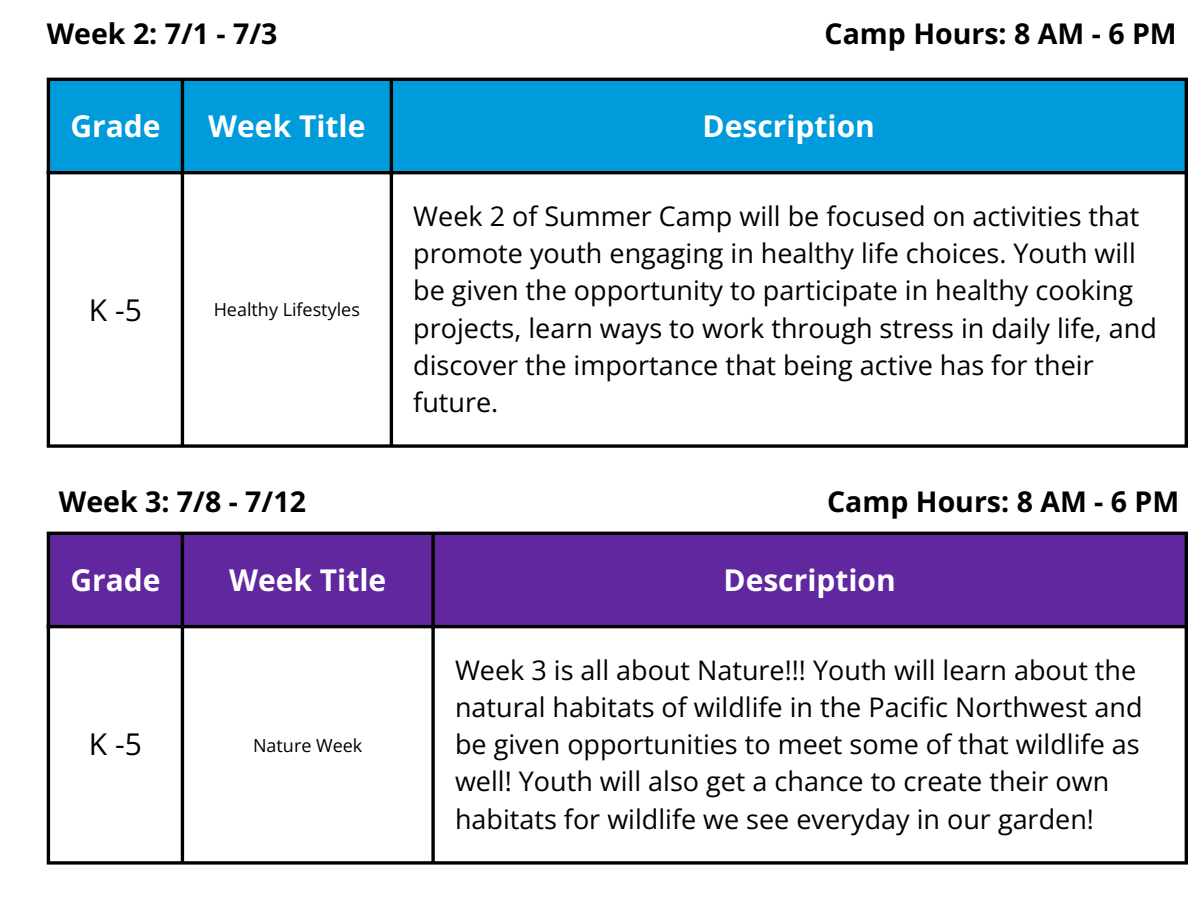
<style>
.page{position:relative;width:1188px;height:918px;background:#fff}
.page>*{position:absolute;margin:0;border:0;box-sizing:border-box;transform-origin:0 0}
.t1{font:700 30px "Open Sans";color:#fff}
.t2{font:30px "Open Sans";color:#000}
.t3{font:700 28.5px "Open Sans";color:#000}
.t4{font:27px/37.2px "Open Sans";color:#000}
.t5{font:18px "Open Sans";color:#000}
</style>
<div class="page">
<div style="left:50px;top:535px;width:1135px;height:90px;background:#61279e"></div>
<hr style="left:47px;top:535px;width:3px;height:326px;background:#000">
<hr style="left:181px;top:535px;width:3px;height:326px;background:#000">
<svg style="left:431px;top:535px;width:4px;height:326px"></svg>
<hr style="left:1185px;top:535px;width:3px;height:326px;background:#000">
<hr style="left:47px;top:532px;width:1141px;height:3px;background:#000">
<hr style="left:47px;top:625px;width:1141px;height:3px;background:#000">
<svg style="left:47px;top:861px;width:1141px;height:4px;fill:#000"></svg>
<div style="left:50px;top:81px;width:1135px;height:90px;background:#009bda"></div>
<hr style="left:47px;top:81px;width:3px;height:363px;background:#000">
<hr style="left:181px;top:81px;width:3px;height:363px;background:#000">
<hr style="left:390px;top:81px;width:3px;height:363px;background:#000">
<hr style="left:1185px;top:81px;width:3px;height:363px;background:#000">
<hr style="left:47px;top:78px;width:1141px;height:3px;background:#000">
<hr style="left:47px;top:171px;width:1141px;height:3px;background:#000">
<svg style="left:47px;top:444px;width:1141px;height:4px;fill:#000"></svg>
<p class="t3" style="left:47px;top:14px;width:232px">Week 2: 7/1 - 7/3</p>
<p class="t3" style="left:825px;top:14px;width:354px">Camp Hours: 8 AM - 6 PM</p>
<p class="t1" style="left:70px;top:105px;width:92px">Grade</p>
<h1 class="t1" style="left:208px;top:105px;width:159px">Week Title</h1>
<h1 class="t1" style="left:703px;top:105px;width:174px">Description</h1>
<p class="t2" style="left:89px;top:289px;width:54px">K -5</p>
<p class="t5" style="left:214px;top:297px;width:148px">Healthy Lifestyles</p>
<p class="t3" style="left:59px;top:481px;width:249px">Week 3: 7/8 - 7/12</p>
<p class="t4" style="left:413px;top:197px;width:745px">Week 2 of Summer Camp will be focused on activities that promote youth engaging in healthy life choices. Youth will be given the opportunity to participate in healthy cooking projects, learn ways to work through stress in daily life, and discover the importance that being active has for their future.</p>
<p class="t3" style="left:827px;top:481px;width:354px">Camp Hours: 8 AM - 6 PM</p>
<h1 class="t1" style="left:70px;top:559px;width:92px">Grade</h1>
<h1 class="t1" style="left:229px;top:559px;width:159px">Week Title</h1>
<p class="t1" style="left:723px;top:559px;width:174px">Description</p>
<p class="t2" style="left:89px;top:723px;width:54px">K -5</p>
<p class="t5" style="left:253px;top:733px;width:111px">Nature Week</p>
<p class="t4" style="left:455px;top:651px;width:689px">Week 3 is all about Nature!!! Youth will learn about the natural habitats of wildlife in the Pacific Northwest and be given opportunities to meet some of that wildlife as well! Youth will also get a chance to create their own habitats for wildlife we see everyday in our garden!</p>
</div>
